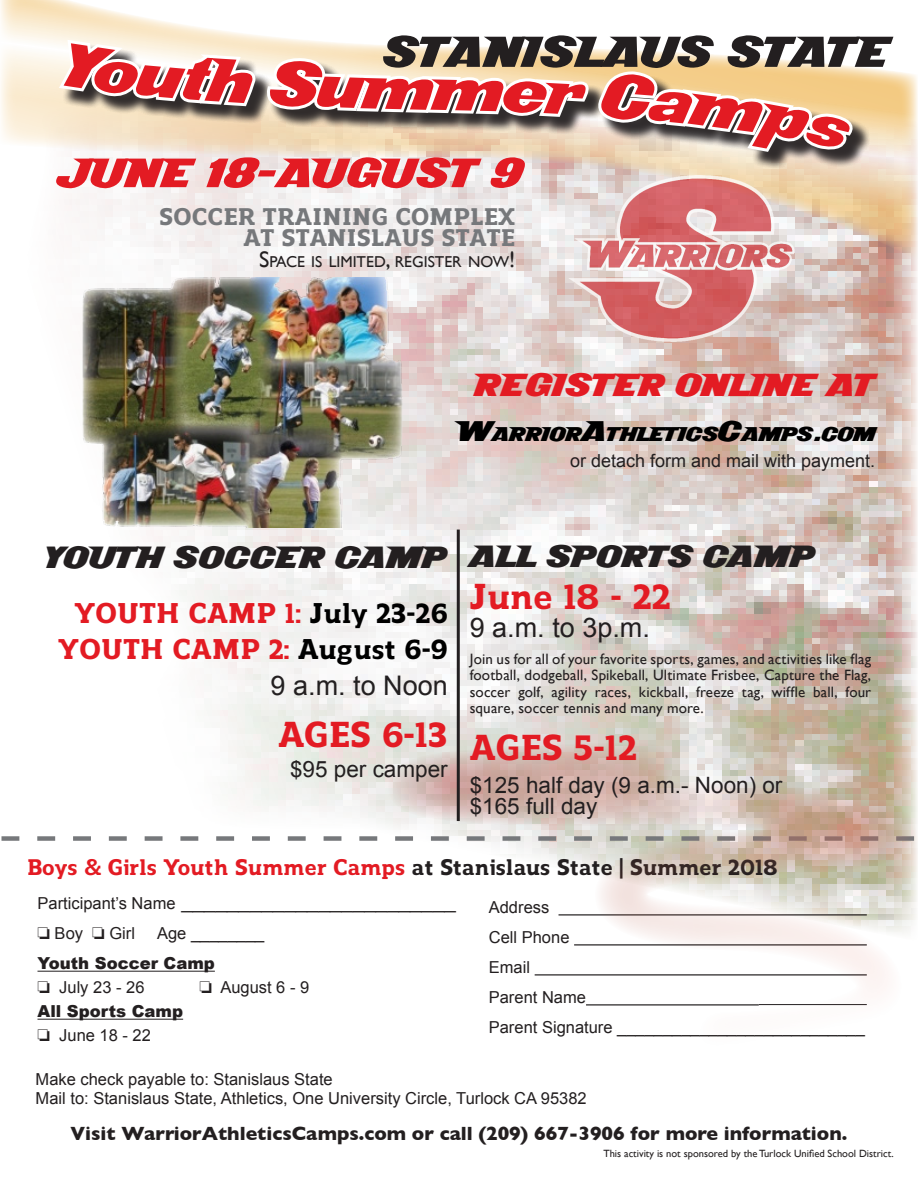
<style>
.page{position:relative;width:918px;height:1188px;background:#fff}
.page>*{position:absolute;margin:0;border:0;box-sizing:border-box;transform-origin:0 0}
.t1{font:57px "New Yorkto Las Vegas";letter-spacing:.015em;color:#231f20}
.t2{font:54px "New Yorkto Las Vegas";letter-spacing:.015em;color:#e31b23}
.t3{font:42px "New Yorkto Las Vegas";letter-spacing:.015em;color:#e31b23}
.t4{font:40.5px "New Yorkto Las Vegas";letter-spacing:.015em;color:#231f20}
.t5{font:800 36px "Regan Slab";color:#e31b23}
.t6{font:800 28.5px "Regan Slab";letter-spacing:.005em;color:#e31b23}
.t7{font:27px "Arial";color:#231f20}
.t8{font:26.25px "New Yorkto Las Vegas";color:#000}
.t9{font:800 24px/21px "Regan Slab";letter-spacing:.01em;color:#76787b;text-align:right}
.t10{font:800 22.5px "Regan Slab";color:#231f20}
.t11{font:22.5px/21px "Arial";color:#231f20}
.t12{font:700 19.5px "Gill Sans";color:#231f20}
.t13{font:18px "Arial";color:#231f20}
.t14{font:16.5px "Arial";color:#231f20}
.t15{font:900 16.5px "Arial";color:#231f20}
.t16{font:15.75px "Gill Sans";color:#231f20}
.t17{font:15px/16.5px "Gill Sans";letter-spacing:.01em;color:#231f20;text-align:justify}
.t18{font:10.5px "Gill Sans";color:#231f20}
.s1{font-size:22.5px}
.s2{font-size:37.5px}
.s3{color:#000}
.s4{color:#e31b23}
</style>
<div class="page">
<img style="left:1px;top:261px;width:917px;height:611px">
<hr style="left:38px;top:971px;width:177px;height:1px;background:#231f20">
<hr style="left:38px;top:1019px;width:145px;height:1px;background:#231f20">
<svg style="left:2px;top:836px;width:384px;height:5px"></svg>
<svg style="left:0;top:0;width:918px;height:261px"></svg>
<svg style="left:386px;top:741px;width:531px;height:265px"></svg>
<img style="left:563px;top:176px;width:257px;height:181px">
<hr style="left:457px;top:530px;width:3px;height:291px;background:#231f20">
<img style="left:80px;top:278px;width:323px;height:250px">
<div style="left:62px;top:43px;width:809px;height:127px;background:#231f20;opacity:.5"></div>
<svg style="left:54px;top:0;width:204px;height:109px"></svg>
<svg style="left:266px;top:0;width:590px;height:155px"></svg>
<p class="t1" style="left:384px;top:21px;width:508px">STANISLAUS STATE</p>
<p class="t2" style="left:59px;top:144px;width:466px">JUNE 18-AUGUST 9</p>
<p class="t9" style="left:159px;top:205px;width:357px">SOCCER TRAINING COMPLEX<br>AT STANISLAUS STATE</p>
<p class="t16" style="left:259px;top:253px;width:258px"><span class="s1">S</span>PACE IS LIMITED<span class="s1">,</span> REGISTER NOW<span class="s1">!</span></p>
<p class="t3" style="left:476px;top:362px;width:402px">REGISTER ONLINE AT</p>
<p class="t8" style="left:458px;top:420px;width:420px"><span class="s2">W</span>arrior<span class="s2">A</span>thletics<span class="s2">C</span>amps<span class="s2">.</span>com</p>
<p class="t13" style="left:570px;top:449px;width:307px">or detach form and mail with payment.</p>
<p class="t4" style="left:46px;top:535px;width:403px">YOUTH SOCCER CAMP</p>
<p class="t6" style="left:74px;top:592px;width:375px">YOUTH CAMP 1: <span class="s3">July 23-26</span></p>
<p class="t6" style="left:58px;top:628px;width:391px">YOUTH CAMP 2: <span class="s3">August 6-9</span></p>
<p class="t7" style="left:271px;top:668px;width:179px">9 a.m. to Noon</p>
<p class="t5" style="left:278px;top:707px;width:171px">AGES 6-13</p>
<p class="t11" style="left:290px;top:759px;width:159px">$95 per camper</p>
<p class="t4" style="left:470px;top:535px;width:347px">ALL SPORTS CAMP</p>
<p class="t5" style="left:470px;top:570px;width:203px">June 18 - 22</p>
<p class="t7" style="left:470px;top:610px;width:182px">9 a.m. to 3p.m.</p>
<p class="t17" style="left:470px;top:650px;width:403px">Join us for all of your favorite sports, games, and activities like flag football, dodgeball, Spikeball, Ultimate Frisbee, Capture the Flag, soccer golf, agility races, kickball, freeze tag, wiffle ball, four square, soccer tennis and many more.</p>
<p class="t5" style="left:470px;top:720px;width:169px">AGES 5-12</p>
<p class="t11" style="left:470px;top:775px;width:314px">$125 half day (9 a.m.- Noon) or $165 full day</p>
<p class="t10" style="left:27px;top:850px;width:752px"><span class="s4">Boys &amp; Girls Youth Summer Camps</span> at Stanislaus State | Summer 2018</p>
<p class="t14" style="left:38px;top:893px;width:420px">Participant’s Name ________________________</p>
<p class="t14" style="left:38px;top:923px;width:99px">□ Boy □ Girl</p>
<p class="t14" style="left:157px;top:923px;width:109px">Age ________</p>
<p class="t15" style="left:38px;top:951px;width:179px">Youth Soccer Camp</p>
<p class="t14" style="left:38px;top:977px;width:109px">□ July 23 - 26</p>
<p class="t14" style="left:200px;top:977px;width:111px">□ August 6 - 9</p>
<p class="t15" style="left:38px;top:999px;width:147px">All Sports Camp</p>
<p class="t14" style="left:38px;top:1025px;width:115px">□ June 18 - 22</p>
<p class="t14" style="left:489px;top:897px;width:62px">Address</p>
<p class="t14" style="left:489px;top:927px;width:82px">Cell Phone</p>
<p class="t14" style="left:489px;top:957px;width:43px">Email</p>
<p class="t14" style="left:489px;top:987px;width:99px">Parent Name</p>
<p class="t14" style="left:489px;top:1017px;width:378px">Parent Signature ___________________________</p>
<p class="t14" style="left:36px;top:1068px;width:299px">Make check payable to: Stanislaus State</p>
<p class="t14" style="left:36px;top:1088px;width:553px">Mail to: Stanislaus State, Athletics, One University Circle, Turlock CA 95382</p>
<p class="t12" style="left:71px;top:1118px;width:778px">Visit WarriorAthleticsCamps.com or call (209) 667-3906 for more information.</p>
<p class="t18" style="left:603px;top:1147px;width:292px">This activity is not sponsored by the Turlock Unified School District.</p>
</div>
